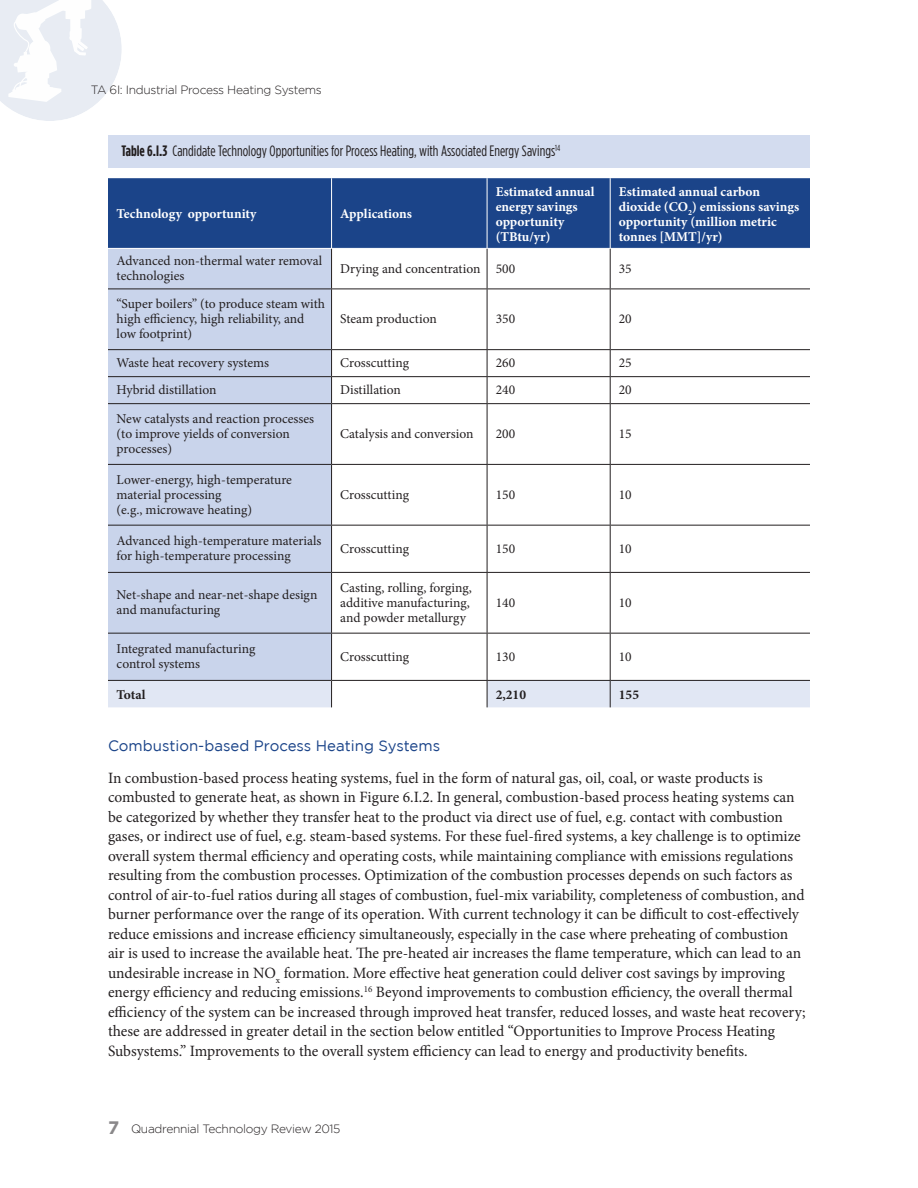
<style>
.page{position:relative;width:918px;height:1188px;background:#fff}
.page>*{position:absolute;margin:0;border:0;box-sizing:border-box;transform-origin:0 0}
.Body_Text{font:15.75px/19.5px "Minion Pro";color:#231f20}
.Figure_Text{font:15px "Gotham Condensed";color:#231f20}
.Header_Three{font:15px "Gotham";color:#1b4489}
.Table_-_body_text{font:13.5px/15px "Minion Pro";color:#231f20}
.Table_-_First_line{font:700 13.5px/15px "Minion Pro";color:#fff}
.Table_-_body_text-2{font:700 13.5px "Minion Pro";color:#231f20}
.t1{font:300 12px "Gotham";letter-spacing:-.025em;color:#231f20}
.s1{font-weight:700}
.s2{font-weight:700;font-size:18px;color:#8a888a}
</style>
<div class="page">
<svg style="left:0;top:0;width:122px;height:121px"></svg>
<div style="left:108px;top:135px;width:702px;height:32px;background:#d3dcef"></div>
<div style="left:108px;top:178px;width:702px;height:70px;background:#1b4489"></div>
<div style="left:108px;top:249px;width:223px;height:431px;background:#c9d4eb"></div>
<hr style="left:331px;top:178px;width:1px;height:70px;background:#fff">
<hr style="left:487px;top:178px;width:1px;height:70px;background:#fff">
<hr style="left:610px;top:178px;width:1px;height:70px;background:#fff">
<hr style="left:331px;top:249px;width:1px;height:40px;background:#231f20">
<hr style="left:487px;top:249px;width:1px;height:40px;background:#231f20">
<hr style="left:610px;top:249px;width:1px;height:40px;background:#231f20">
<hr style="left:108px;top:289px;width:224px;height:1px;background:#231f20">
<hr style="left:332px;top:289px;width:155px;height:1px;background:#231f20">
<hr style="left:331px;top:289px;width:1px;height:60px;background:#231f20">
<hr style="left:487px;top:289px;width:123px;height:1px;background:#231f20">
<hr style="left:487px;top:289px;width:1px;height:60px;background:#231f20">
<hr style="left:610px;top:289px;width:200px;height:1px;background:#231f20">
<hr style="left:610px;top:289px;width:1px;height:60px;background:#231f20">
<hr style="left:108px;top:349px;width:224px;height:1px;background:#231f20">
<hr style="left:332px;top:349px;width:155px;height:1px;background:#231f20">
<hr style="left:487px;top:349px;width:123px;height:1px;background:#231f20">
<hr style="left:610px;top:349px;width:200px;height:1px;background:#231f20">
<hr style="left:108px;top:376px;width:224px;height:1px;background:#231f20">
<hr style="left:332px;top:376px;width:155px;height:1px;background:#231f20">
<svg style="left:331px;top:350px;width:1px;height:53px"></svg>
<hr style="left:487px;top:376px;width:123px;height:1px;background:#231f20">
<svg style="left:487px;top:350px;width:1px;height:53px"></svg>
<hr style="left:610px;top:376px;width:200px;height:1px;background:#231f20">
<svg style="left:610px;top:350px;width:1px;height:53px"></svg>
<hr style="left:108px;top:403px;width:224px;height:1px;background:#231f20">
<hr style="left:332px;top:403px;width:155px;height:1px;background:#231f20">
<hr style="left:331px;top:404px;width:1px;height:60px;background:#231f20">
<hr style="left:487px;top:403px;width:123px;height:1px;background:#231f20">
<hr style="left:487px;top:404px;width:1px;height:60px;background:#231f20">
<hr style="left:610px;top:403px;width:200px;height:1px;background:#231f20">
<hr style="left:610px;top:404px;width:1px;height:60px;background:#231f20">
<hr style="left:108px;top:464px;width:224px;height:1px;background:#231f20">
<hr style="left:332px;top:464px;width:155px;height:1px;background:#231f20">
<hr style="left:331px;top:465px;width:1px;height:60px;background:#231f20">
<hr style="left:487px;top:464px;width:123px;height:1px;background:#231f20">
<hr style="left:487px;top:465px;width:1px;height:60px;background:#231f20">
<hr style="left:610px;top:464px;width:200px;height:1px;background:#231f20">
<hr style="left:610px;top:465px;width:1px;height:60px;background:#231f20">
<hr style="left:108px;top:525px;width:224px;height:1px;background:#231f20">
<hr style="left:332px;top:525px;width:155px;height:1px;background:#231f20">
<hr style="left:331px;top:526px;width:1px;height:46px;background:#231f20">
<hr style="left:487px;top:525px;width:123px;height:1px;background:#231f20">
<hr style="left:487px;top:526px;width:1px;height:46px;background:#231f20">
<hr style="left:610px;top:525px;width:200px;height:1px;background:#231f20">
<hr style="left:610px;top:526px;width:1px;height:46px;background:#231f20">
<hr style="left:108px;top:572px;width:224px;height:1px;background:#231f20">
<hr style="left:332px;top:572px;width:155px;height:1px;background:#231f20">
<hr style="left:331px;top:573px;width:1px;height:60px;background:#231f20">
<hr style="left:487px;top:572px;width:123px;height:1px;background:#231f20">
<hr style="left:487px;top:573px;width:1px;height:60px;background:#231f20">
<hr style="left:610px;top:572px;width:200px;height:1px;background:#231f20">
<hr style="left:610px;top:573px;width:1px;height:60px;background:#231f20">
<hr style="left:108px;top:633px;width:224px;height:1px;background:#231f20">
<hr style="left:332px;top:633px;width:155px;height:1px;background:#231f20">
<hr style="left:331px;top:634px;width:1px;height:46px;background:#231f20">
<hr style="left:487px;top:633px;width:123px;height:1px;background:#231f20">
<hr style="left:487px;top:634px;width:1px;height:46px;background:#231f20">
<hr style="left:610px;top:633px;width:200px;height:1px;background:#231f20">
<hr style="left:610px;top:634px;width:1px;height:46px;background:#231f20">
<svg style="left:108px;top:680px;width:702px;height:27px"></svg>
<p class="t1" style="left:91px;top:83px;width:233px">TA 6I: Industrial Process Heating Systems</p>
<p class="Figure_Text" style="left:122px;top:143px;width:440px"><span class="s1">Table 6.I.3</span> Candidate Technology Opportunities for Process Heating, with Associated Energy Savings<sup>14</sup></p>
<p class="Table_-_First_line" style="left:117px;top:206px;width:141px">Technology opportunity</p>
<p class="Table_-_First_line" style="left:340px;top:206px;width:73px">Applications</p>
<p class="Table_-_First_line" style="left:496px;top:184px;width:100px">Estimated annual energy savings opportunity (TBtu/yr)</p>
<p class="Table_-_First_line" style="left:619px;top:184px;width:182px">Estimated annual carbon dioxide (CO<sub>2</sub>) emissions savings opportunity (million metric tonnes [MMT]/yr)</p>
<p class="Table_-_body_text" style="left:117px;top:253px;width:207px">Advanced non-thermal water removal technologies</p>
<p class="Table_-_body_text" style="left:340px;top:261px;width:142px">Drying and concentration</p>
<p class="Table_-_body_text" style="left:496px;top:261px;width:21px">500</p>
<p class="Table_-_body_text" style="left:619px;top:261px;width:14px">35</p>
<p class="Table_-_body_text" style="left:117px;top:297px;width:210px">“Super boilers” (to produce steam with high efficiency, high reliability, and low footprint)</p>
<p class="Table_-_body_text" style="left:340px;top:312px;width:98px">Steam production</p>
<p class="Table_-_body_text" style="left:496px;top:312px;width:21px">350</p>
<p class="Table_-_body_text" style="left:619px;top:312px;width:14px">20</p>
<p class="Table_-_body_text" style="left:117px;top:355px;width:154px">Waste heat recovery systems</p>
<p class="Table_-_body_text" style="left:340px;top:355px;width:70px">Crosscutting</p>
<p class="Table_-_body_text" style="left:496px;top:355px;width:21px">260</p>
<p class="Table_-_body_text" style="left:619px;top:355px;width:14px">25</p>
<p class="Table_-_body_text" style="left:117px;top:382px;width:101px">Hybrid distillation</p>
<p class="Table_-_body_text" style="left:340px;top:382px;width:62px">Distillation</p>
<p class="Table_-_body_text" style="left:496px;top:382px;width:21px">240</p>
<p class="Table_-_body_text" style="left:619px;top:382px;width:14px">20</p>
<p class="Table_-_body_text" style="left:117px;top:411px;width:199px">New catalysts and reaction processes (to improve yields of conversion processes)</p>
<p class="Table_-_body_text" style="left:340px;top:426px;width:135px">Catalysis and conversion</p>
<p class="Table_-_body_text" style="left:496px;top:426px;width:21px">200</p>
<p class="Table_-_body_text" style="left:619px;top:426px;width:14px">15</p>
<p class="Table_-_body_text" style="left:117px;top:472px;width:177px">Lower-energy, high-temperature material processing<br>(e.g., microwave heating)</p>
<p class="Table_-_body_text" style="left:340px;top:487px;width:70px">Crosscutting</p>
<p class="Table_-_body_text" style="left:496px;top:487px;width:21px">150</p>
<p class="Table_-_body_text" style="left:619px;top:487px;width:14px">10</p>
<p class="Table_-_body_text" style="left:117px;top:534px;width:206px">Advanced high-temperature materials for high-temperature processing</p>
<p class="Table_-_body_text" style="left:340px;top:541px;width:70px">Crosscutting</p>
<p class="Table_-_body_text" style="left:496px;top:541px;width:21px">150</p>
<p class="Table_-_body_text" style="left:619px;top:541px;width:14px">10</p>
<p class="Table_-_body_text" style="left:117px;top:588px;width:202px">Net-shape and near-net-shape design and manufacturing</p>
<p class="Table_-_body_text" style="left:340px;top:580px;width:133px">Casting, rolling, forging, additive manufacturing, and powder metallurgy</p>
<p class="Table_-_body_text" style="left:496px;top:595px;width:21px">140</p>
<p class="Table_-_body_text" style="left:619px;top:595px;width:14px">10</p>
<p class="Table_-_body_text" style="left:117px;top:642px;width:140px">Integrated manufacturing control systems</p>
<p class="Table_-_body_text" style="left:340px;top:649px;width:70px">Crosscutting</p>
<p class="Table_-_body_text" style="left:496px;top:649px;width:21px">130</p>
<p class="Table_-_body_text" style="left:619px;top:649px;width:14px">10</p>
<p class="Table_-_body_text-2" style="left:117px;top:685px;width:30px">Total</p>
<p class="Table_-_body_text-2" style="left:496px;top:685px;width:32px">2,210</p>
<p class="Table_-_body_text-2" style="left:619px;top:685px;width:22px">155</p>
<p class="Header_Three" style="left:108px;top:737px;width:334px">Combustion-based Process Heating Systems</p>
<p class="Body_Text" style="left:108px;top:768px;width:699px">In combustion-based process heating systems, fuel in the form of natural gas, oil, coal, or waste products is combusted to generate heat, as shown in Figure 6.I.2. In general, combustion-based process heating systems can be categorized by whether they transfer heat to the product via direct use of fuel, e.g. contact with combustion gases, or indirect use of fuel, e.g. steam-based systems. For these fuel-fired systems, a key challenge is to optimize overall system thermal efficiency and operating costs, while maintaining compliance with emissions regulations resulting from the combustion processes. Optimization of the combustion processes depends on such factors as control of air-to-fuel ratios during all stages of combustion, fuel-mix variability, completeness of combustion, and burner performance over the range of its operation. With current technology it can be difficult to cost-effectively reduce emissions and increase efficiency simultaneously, especially in the case where preheating of combustion air is used to increase the available heat. The pre-heated air increases the flame temperature, which can lead to an undesirable increase in NO<sub>x</sub> formation. More effective heat generation could deliver cost savings by improving energy efficiency and reducing emissions.<sup>16</sup> Beyond improvements to combustion efficiency, the overall thermal efficiency of the system can be increased through improved heat transfer, reduced losses, and waste heat recovery; these are addressed in greater detail in the section below entitled “Opportunities to Improve Process Heating Subsystems.” Improvements to the overall system efficiency can lead to energy and productivity benefits.</p>
<p class="t1" style="left:108px;top:1122px;width:234px"><span class="s2">7</span> Quadrennial Technology Review 2015</p>
</div>
